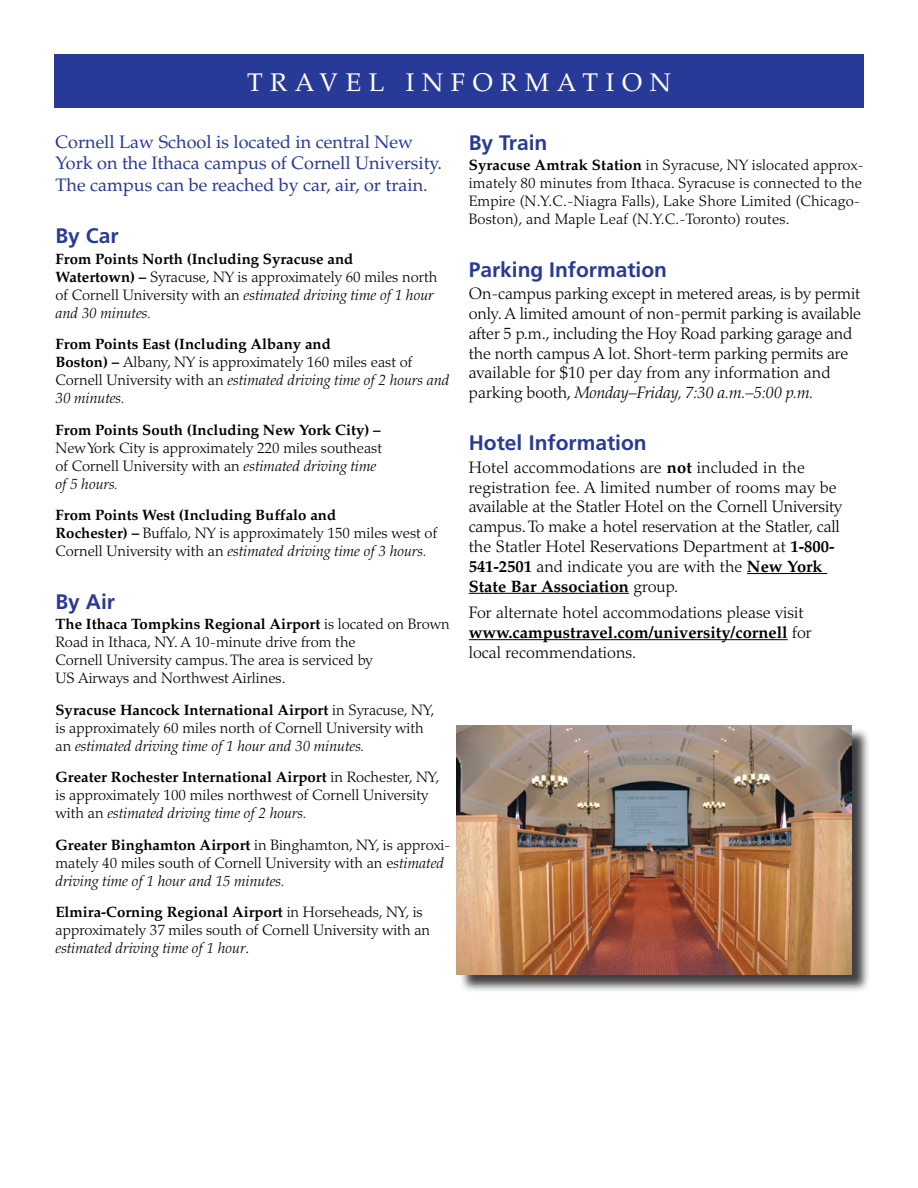
<style>
.page{position:relative;width:918px;height:1188px;background:#fff}
.page>*{position:absolute;margin:0;border:0;box-sizing:border-box;transform-origin:0 0}
.t1{font:25.5px "Palatino";letter-spacing:.3em;color:#fff}
.t2{font:700 21px "Frutiger";color:#283a97}
.t3{font:18px/21.6px "Palatino";color:#283a97}
.t4{font:300 16.5px/19.8px "Palatino";letter-spacing:-.01em;color:#000}
.t5{font:300 15px/18px "Palatino";color:#000}
.t6{font:700 15px "Palatino";color:#000}
.s1{font-weight:700}
.s2{font-style:italic}
</style>
<div class="page">
<hr style="left:747px;top:573px;width:80px;height:1px;background:#000">
<hr style="left:469px;top:593px;width:160px;height:1px;background:#000">
<hr style="left:469px;top:639px;width:319px;height:1px;background:#000">
<div style="left:54px;top:54px;width:810px;height:54px;background:#283a97"></div>
<div style="left:459px;top:728px;width:411px;height:265px;background:#000;opacity:.75"></div>
<img style="left:457px;top:726px;width:394px;height:248px">
<h1 class="t1" style="left:247px;top:67px;width:419px">Travel in formation</h1>
<p class="t3" style="left:56px;top:131px;width:388px">Cornell Law School is located in central New<br>York on the Ithaca campus of Cornell University.<br>The campus can be reached by car, air, or train.</p>
<h2 class="t2" style="left:56px;top:224px;width:65px">By Car</h2>
<p class="t5" style="left:56px;top:250px;width:383px"><span class="s1">From Points North (Including Syracuse and<br>Watertown) –</span> Syracuse, NY is approximately 60 miles north of Cornell University with an <span class="s2">estimated driving time of 1 hour and 30 minutes.</span></p>
<p class="t5" style="left:56px;top:336px;width:395px"><span class="s1">From Points East (Including Albany and<br>Boston) –</span> Albany, NY is approximately 160 miles east of Cornell University with an <span class="s2">estimated driving time of 2 hours and 30 minutes.</span></p>
<p class="t6" style="left:56px;top:421px;width:327px">From Points South (Including New York City) –</p>
<p class="t5" style="left:56px;top:439px;width:328px">New York City is approximately 220 miles southeast of Cornell University with an <span class="s2">estimated driving time of 5 hours.</span></p>
<p class="t5" style="left:56px;top:507px;width:383px"><span class="s1">From Points West (Including Buffalo and<br>Rochester) –</span> Buffalo, NY is approximately 150 miles west of<br>Cornell University with an <span class="s2">estimated driving time of 3 hours.</span></p>
<h2 class="t2" style="left:56px;top:589px;width:61px">By Air</h2>
<p class="t5" style="left:56px;top:615px;width:396px"><span class="s1">The Ithaca Tompkins Regional Airport</span> is located on Brown Road in Ithaca, NY. A 10-minute drive from the<br>Cornell University campus. The area is serviced by<br>US Airways and Northwest Airlines.</p>
<p class="t5" style="left:56px;top:701px;width:381px"><span class="s1">Syracuse Hancock International Airport</span> in Syracuse, NY, is approximately 60 miles north of Cornell University with an <span class="s2">estimated driving time of 1 hour and 30 minutes.</span></p>
<p class="t5" style="left:56px;top:768px;width:385px"><span class="s1">Greater Rochester International Airport</span> in Rochester, NY, is approximately 100 miles northwest of Cornell University with an <span class="s2">estimated driving time of 2 hours.</span></p>
<p class="t5" style="left:56px;top:836px;width:397px"><span class="s1">Greater Binghamton Airport</span> in Binghamton, NY, is approxi&shy;mately 40 miles south of Cornell University with an e<span class="s2">stimated driving time of 1 hour and 15 minutes.</span></p>
<p class="t5" style="left:56px;top:903px;width:376px"><span class="s1">Elmira-Corning Regional Airport</span> in Horseheads, NY, is approximately 37 miles south of Cornell University with an <span class="s2">estimated driving time of 1 hour</span>.</p>
<h2 class="t2" style="left:469px;top:130px;width:80px">By Train</h2>
<p class="t5" style="left:469px;top:157px;width:397px"><span class="s1">Syracuse Amtrak Station</span> in Syracuse, NY islocated approx&shy;imately 80 minutes from Ithaca. Syracuse is connected to the Empire (N.Y.C.-Niagra Falls), Lake Shore Limited (Chicago-Boston), and Maple Leaf (N.Y.C.-Toronto) routes.</p>
<h2 class="t2" style="left:469px;top:257px;width:200px">Parking Information</h2>
<p class="t4" style="left:469px;top:284px;width:394px">On-campus parking except in metered areas, is by permit only. A limited amount of non-permit parking is available after 5 p.m., including the Hoy Road parking garage and the north campus A lot. Short-term parking permits are available for $10 per day from any information and parking booth, <span class="s2">Monday–Friday, 7:30 a.m.–5:00 p.m.</span></p>
<h2 class="t2" style="left:469px;top:431px;width:179px">Hotel Information</h2>
<p class="t4" style="left:469px;top:458px;width:375px">Hotel accommodations are <span class="s1">not</span> included in the registration fee. A limited number of rooms may be available at the Statler Hotel on the Cornell University campus. To make a hotel reservation at the Statler, call the Statler Hotel Reservations Department at <span class="s1">1-800- 541-2501</span> and indicate you are with the <span class="s1">New York State Bar Association</span> group.</p>
<p class="t4" style="left:469px;top:603px;width:345px">For alternate hotel accommodations please visit <span class="s1">www.campustravel.com/university/cornell</span> for local recommendations.</p>
</div>
